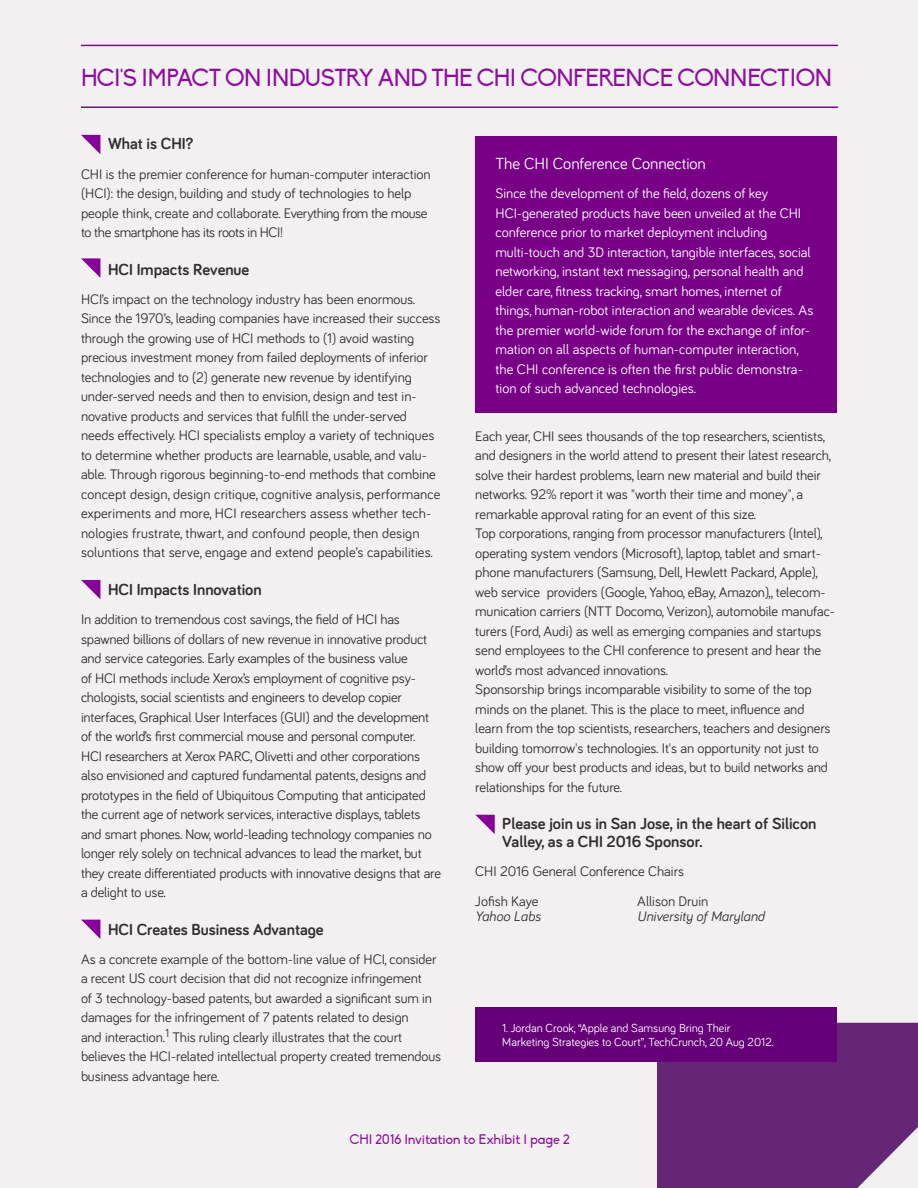
<style>
.page{position:relative;width:918px;height:1188px;background:#f2f0f0}
.page>*{position:absolute;margin:0;border:0;box-sizing:border-box;transform-origin:0 0}
.t1{font:24px "Biko";letter-spacing:-.03em;color:#8d0d9e}
.sub_head{font:700 16.5px/18px "Bariol";color:#312f30}
.sub_head-2{font:16.5px "Bariol";color:#fff}
.t2{font:14.25px/19.5px "Bariol";letter-spacing:-.005em;color:#312f30}
.t3{font:14.25px/19.5px "Bariol";color:#fff}
.t4{font:14.25px "Bariol";letter-spacing:-.025em;color:#312f30}
.t5{font:italic 14.25px "Bariol";color:#312f30}
.t6{font:13.5px "Biko";color:#8d0d9e}
.sub_head-3{font:12px "Bariol";color:#fff}
</style>
<div class="page">
<hr style="left:81px;top:45px;width:757px;height:1px;background:#870099">
<hr style="left:81px;top:106px;width:757px;height:2px;background:#870099">
<svg style="left:81px;top:135px;width:19px;height:19px"></svg>
<svg style="left:81px;top:258px;width:19px;height:20px"></svg>
<svg style="left:81px;top:580px;width:19px;height:19px"></svg>
<svg style="left:81px;top:920px;width:19px;height:19px"></svg>
<div style="left:475px;top:136px;width:362px;height:277px;background:#780087"></div>
<svg style="left:475px;top:815px;width:20px;height:19px"></svg>
<div style="left:657px;top:1023px;width:261px;height:165px;background:#642675"></div>
<div style="left:475px;top:1007px;width:362px;height:54px;background:#660078"></div>
<p class="t1" style="left:81px;top:64px;width:753px">HCI'S IMPACT ON INDUSTRY AND THE CHI CONFERENCE CONNECTION</p>
<p class="sub_head" style="left:108px;top:134px;width:87px">What is CHI?</p>
<p class="t2" style="left:81px;top:163px;width:351px">CHI is the premier conference for human-computer interaction (HCI): the design, building and study of technologies to help people think, create and collaborate. Everything from the mouse</p>
<p class="t4" style="left:81px;top:223px;width:204px">to the smartphone has its roots in HCI!</p>
<p class="sub_head" style="left:108px;top:259px;width:143px">HCI Impacts Revenue</p>
<p class="t2" style="left:81px;top:289px;width:361px">HCI’s impact on the technology industry has been enormous.<br>Since the 1970’s, leading companies have increased their success through the growing use of HCI methods to (1) avoid wasting precious investment money from failed deployments of inferior technologies and to (2) generate new revenue by identifying</p>
<p class="t2" style="left:81px;top:386px;width:361px">under-served needs and then to envision, design and test in&shy;novative products and services that fulfill the under-served needs effectively. HCI specialists employ a variety of techniques to determine whether products are learnable, usable, and valu&shy;able. Through rigorous beginning-to-end methods that combine concept design, design critique, cognitive analysis, performance experiments and more, HCI researchers assess whether tech&shy;nologies frustrate, thwart, and confound people, then design soluntions that serve, engage and extend people’s capabilities.</p>
<p class="sub_head" style="left:108px;top:580px;width:155px">HCI Impacts Innovation</p>
<p class="t2" style="left:81px;top:609px;width:348px">In addition to tremendous cost savings, the field of HCI has spawned billions of dollars of new revenue in innovative product</p>
<p class="t2" style="left:81px;top:648px;width:362px">and service categories. Early examples of the business value<br>of HCI methods include Xerox’s employment of cognitive psy&shy;chologists, social scientists and engineers to develop copier interfaces, Graphical User Interfaces (GUI) and the development of the world’s first commercial mouse and personal computer.<br>HCI researchers at Xerox PARC, Olivetti and other corporations also envisioned and captured fundamental patents, designs and prototypes in the field of Ubiquitous Computing that anticipated the current age of network services, interactive displays, tablets and smart phones. Now, world-leading technology companies no longer rely solely on technical advances to lead the market, but they create differentiated products with innovative designs that are a delight to use.</p>
<p class="sub_head" style="left:108px;top:919px;width:217px">HCI Creates Business Advantage</p>
<p class="t2" style="left:81px;top:949px;width:357px">As a concrete example of the bottom-line value of HCI, consider a recent US court decision that did not recognize infringement<br>of 3 technology-based patents, but awarded a significant sum in damages for the infringement of 7 patents related to design</p>
<p class="t2" style="left:81px;top:1027px;width:362px">and interaction.<sup>1</sup> This ruling clearly illustrates that the court believes the HCI-related intellectual property created tremendous business advantage here.</p>
<p class="sub_head-2" style="left:496px;top:152px;width:212px">The CHI Conference Connection</p>
<p class="t3" style="left:496px;top:183px;width:307px">Since the development of the field, dozens of key<br>HCI-generated products have been unveiled at the CHI conference prior to market deployment including</p>
<p class="t3" style="left:496px;top:242px;width:319px">multi-touch and 3D interaction, tangible interfaces, social networking, instant text messaging, personal health and elder care, fitness tracking, smart homes, internet of things, human-robot interaction and wearable devices. As the premier world-wide forum for the exchange of infor&shy;mation on all aspects of human-computer interaction, the CHI conference is often the first public demonstra&shy;tion of such advanced technologies.</p>
<p class="t2" style="left:475px;top:425px;width:357px">Each year, CHI sees thousands of the top researchers, scientists, and designers in the world attend to present their latest research, solve their hardest problems, learn new material and build their networks. 92% report it was "worth their time and money", a remarkable approval rating for an event of this size.</p>
<p class="t2" style="left:475px;top:523px;width:361px">Top corporations, ranging from processor manufacturers (Intel), operating system vendors (Microsoft), laptop, tablet and smart&shy;phone manufacturers (Samsung, Dell, Hewlett Packard, Apple), web service providers (Google, Yahoo, eBay, Amazon),, telecom&shy;munication carriers (NTT Docomo, Verizon), automobile manufac&shy;turers (Ford, Audi) as well as emerging companies and startups send employees to the CHI conference to present and hear the world’s most advanced innovations.</p>
<p class="t2" style="left:475px;top:679px;width:357px">Sponsorship brings incomparable visibility to some of the top minds on the planet. This is the place to meet, influence and learn from the top scientists, researchers, teachers and designers building tomorrow's technologies. It's an opportunity not just to show off your best products and ideas, but to build networks and relationships for the future.</p>
<p class="sub_head" style="left:502px;top:814px;width:316px">Please join us in San Jose, in the heart of Silicon<br>Valley, as a CHI 2016 Sponsor.</p>
<p class="t2" style="left:475px;top:861px;width:210px">CHI 2016 General Conference Chairs</p>
<p class="t2" style="left:475px;top:891px;width:65px">Jofish Kaye</p>
<p class="t2" style="left:637px;top:891px;width:73px">Allison Druin</p>
<p class="t5" style="left:475px;top:907px;width:67px">Yahoo Labs</p>
<p class="t5" style="left:637px;top:907px;width:129px">University of Maryland</p>
<p class="sub_head-3" style="left:502px;top:1020px;width:230px">1. Jordan Crook, “Apple and Samsung Bring Their</p>
<p class="sub_head-3" style="left:502px;top:1034px;width:273px">Marketing Strategies to Court”, TechCrunch, 20 Aug 2012.</p>
<p class="t6" style="left:349px;top:1132px;width:222px">CHI 2016 Invitation to Exhibit I page 2</p>
</div>
